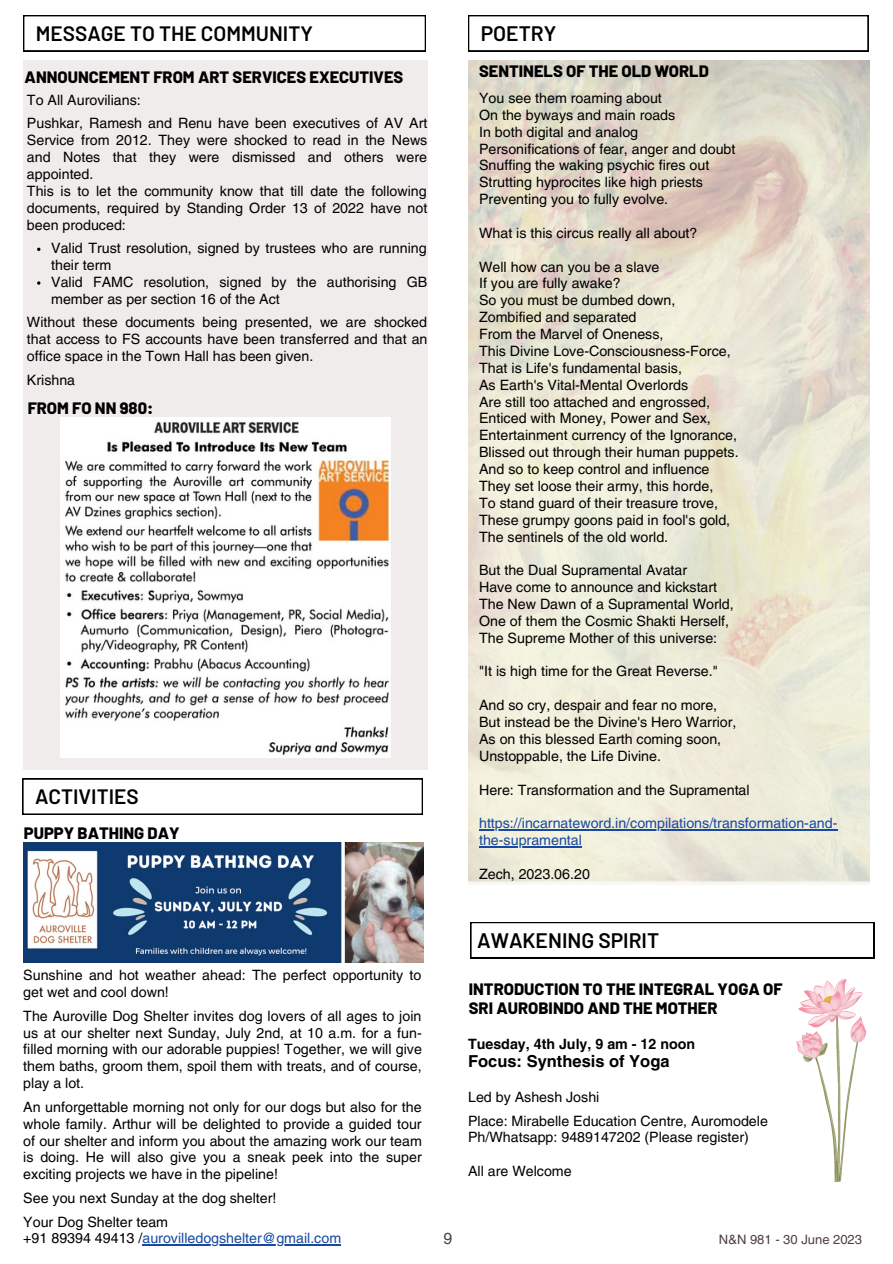
<style>
.page{position:relative;width:893px;height:1264px;background:#fff}
.page>*{position:absolute;margin:0;border:0;box-sizing:border-box;transform-origin:0 0}
.t1{font:600 21px "Barlow";color:#000}
.t2{font:600 20.85px "Barlow";color:#000}
.t3{font:800 16.5px "Barlow";color:#000}
.t4{font:700 16.5px "Helvetica LT Pro";color:#000}
.t5{font:16.05px "Helvetica LT Pro";color:#4e3e41}
.t6{font:14.25px/16.8px "Helvetica LT Pro";color:#000;text-align:justify}
.t7{font:14.25px/16.8px "Helvetica LT Pro";color:#1848a0}
.t8{font:700 14.25px "Helvetica LT Pro";color:#000}
.t9{font:13.05px "Helvetica LT Pro";color:#4e3e41}
.s1{color:#000}
</style>
<div class="page">
<svg style="left:23px;top:15px;width:403px;height:36px"></svg>
<div style="left:23px;top:60px;width:405px;height:709px;background:#f0eceb"></div>
<img style="left:61px;top:417px;width:329px;height:340px">
<svg style="left:37px;top:281px;width:3px;height:4px"></svg>
<svg style="left:468px;top:15px;width:400px;height:36px"></svg>
<img style="left:469px;top:60px;width:400px;height:824px">
<hr style="left:479px;top:829px;width:358px;height:1px;background:#1848a0">
<hr style="left:479px;top:846px;width:103px;height:1px;background:#1848a0">
<svg style="left:470px;top:922px;width:404px;height:36px"></svg>
<img style="left:796px;top:979px;width:69px;height:202px">
<svg style="left:22px;top:778px;width:401px;height:36px"></svg>
<img style="left:23px;top:842px;width:400px;height:120px">
<hr style="left:142px;top:1244px;width:199px;height:1px;background:#1848a0">
<p class="t2" style="left:36px;top:20px;width:278px">MESSAGE TO THE COMMUNITY</p>
<p class="t3" style="left:25px;top:66px;width:380px">ANNOUNCEMENT FROM ART SERVICES EXECUTIVES</p>
<p class="t6" style="left:27px;top:93px;width:115px">To All Aurovilians:</p>
<p class="t6" style="left:27px;top:116px;width:402px">Pushkar, Ramesh and Renu have been executives of AV Art Service from 2012. They were shocked to read in the News and Notes that they were dismissed and others were appointed.</p>
<p class="t6" style="left:27px;top:184px;width:402px">This is to let the community know that till date the following documents, required by Standing Order 13 of 2022 have not been produced:</p>
<p class="t6" style="left:51px;top:241px;width:377px">Valid Trust resolution, signed by trustees who are running their term</p>
<p class="t6" style="left:51px;top:275px;width:377px">Valid FAMC resolution, signed by the authorising GB member as per section 16 of the Act</p>
<p class="t6" style="left:27px;top:315px;width:402px">Without these documents being presented, we are shocked that access to FS accounts have been transferred and that an office space in the Town Hall has been given.</p>
<p class="t6" style="left:27px;top:373px;width:50px">Krishna</p>
<p class="t3" style="left:28px;top:397px;width:127px">FROM FO NN 980:</p>
<p class="t2" style="left:35px;top:783px;width:105px">ACTIVITIES</p>
<p class="t3" style="left:24px;top:822px;width:157px">PUPPY BATHING DAY</p>
<p class="t1" style="left:480px;top:20px;width:77px">POETRY</p>
<p class="t3" style="left:479px;top:60px;width:231px">SENTINELS OF THE OLD WORLD</p>
<p class="t6" style="left:479px;top:91px;width:184px">You see them roaming about</p>
<p class="t6" style="left:479px;top:108px;width:198px">On the byways and main roads</p>
<p class="t6" style="left:479px;top:125px;width:160px">In both digital and analog</p>
<p class="t6" style="left:479px;top:141px;width:258px">Personifications of fear, anger and doubt</p>
<p class="t6" style="left:479px;top:158px;width:232px">Snuffing the waking psychic fires out</p>
<p class="t6" style="left:479px;top:175px;width:225px">Strutting hyprocites like high priests</p>
<p class="t6" style="left:479px;top:192px;width:190px">Preventing you to fully evolve.</p>
<p class="t6" style="left:479px;top:226px;width:220px">What is this circus really all about?</p>
<p class="t6" style="left:479px;top:259px;width:182px">Well how can you be a slave</p>
<p class="t6" style="left:479px;top:276px;width:143px">If you are fully awake?</p>
<p class="t6" style="left:479px;top:293px;width:198px">So you must be dumbed down,</p>
<p class="t6" style="left:479px;top:310px;width:159px">Zombified and separated</p>
<p class="t6" style="left:479px;top:327px;width:186px">From the Marvel of Oneness,</p>
<p class="t6" style="left:479px;top:344px;width:253px">This Divine Love-Consciousness-Force,</p>
<p class="t6" style="left:479px;top:361px;width:204px">That is Life's fundamental basis,</p>
<p class="t6" style="left:479px;top:377px;width:211px">As Earth's Vital-Mental Overlords</p>
<p class="t6" style="left:479px;top:394px;width:232px">Are still too attached and engrossed,</p>
<p class="t6" style="left:479px;top:411px;width:233px">Enticed with Money, Power and Sex,</p>
<p class="t6" style="left:479px;top:428px;width:259px">Entertainment currency of the Ignorance,</p>
<p class="t6" style="left:479px;top:445px;width:261px">Blissed out through their human puppets.</p>
<p class="t6" style="left:479px;top:462px;width:232px">And so to keep control and influence</p>
<p class="t6" style="left:479px;top:479px;width:236px">They set loose their army, this horde,</p>
<p class="t6" style="left:479px;top:495px;width:240px">To stand guard of their treasure trove,</p>
<p class="t6" style="left:479px;top:512px;width:253px">These grumpy goons paid in fool's gold,</p>
<p class="t6" style="left:479px;top:529px;width:190px">The sentinels of the old world.</p>
<p class="t6" style="left:479px;top:563px;width:209px">But the Dual Supramental Avatar</p>
<p class="t6" style="left:479px;top:580px;width:240px">Have come to announce and kickstart</p>
<p class="t6" style="left:479px;top:597px;width:256px">The New Dawn of a Supramental World,</p>
<p class="t6" style="left:479px;top:613px;width:251px">One of them the Cosmic Shakti Herself,</p>
<p class="t6" style="left:479px;top:630px;width:239px">The Supreme Mother of this universe:</p>
<p class="t6" style="left:479px;top:664px;width:240px">"It is high time for the Great Reverse."</p>
<p class="t6" style="left:479px;top:698px;width:240px">And so cry, despair and fear no more,</p>
<p class="t6" style="left:479px;top:715px;width:259px">But instead be the Divine's Hero Warrior,</p>
<p class="t6" style="left:479px;top:732px;width:243px">As on this blessed Earth coming soon,</p>
<p class="t6" style="left:479px;top:748px;width:183px">Unstoppable, the Life Divine.</p>
<p class="t6" style="left:479px;top:782px;width:272px">Here: Transformation and the Supramental</p>
<p class="t7" style="left:479px;top:816px;width:360px">https://incarnateword.in/compilations/transformation-and&shy;the-supramental</p>
<p class="t6" style="left:479px;top:866px;width:112px">Zech, 2023.06.20</p>
<p class="t6" style="left:23px;top:968px;width:399px">Sunshine and hot weather ahead: The perfect opportunity to get wet and cool down!</p>
<p class="t6" style="left:23px;top:1008px;width:400px">The Auroville Dog Shelter invites dog lovers of all ages to join us at our shelter next Sunday, July 2nd, at 10 a.m. for a fun&shy;filled morning with our adorable puppies! Together, we will give them baths, groom them, spoil them with treats, and of course, play a lot.</p>
<p class="t6" style="left:23px;top:1099px;width:400px">An unforgettable morning not only for our dogs but also for the whole family. Arthur will be delighted to provide a guided tour of our shelter and inform you about the amazing work our team is doing. He will also give you a sneak peek into the super exciting projects we have in the pipeline!</p>
<p class="t6" style="left:23px;top:1190px;width:255px">See you next Sunday at the dog shelter!</p>
<p class="t6" style="left:23px;top:1214px;width:146px">Your Dog Shelter team</p>
<p class="t7" style="left:23px;top:1231px;width:319px"><span class="s1">+91 89394 49413 /</span>aurovilledogshelter@gmail.com</p>
<p class="t1" style="left:477px;top:926px;width:183px">AWAKENING SPIRIT</p>
<p class="t3" style="left:469px;top:978px;width:315px">INTRODUCTION TO THE INTEGRAL YOGA OF</p>
<p class="t3" style="left:469px;top:997px;width:250px">SRI AUROBINDO AND THE MOTHER</p>
<p class="t8" style="left:468px;top:1038px;width:228px">Tuesday, 4th July, 9 am - 12 noon</p>
<p class="t4" style="left:468px;top:1055px;width:203px">Focus: Synthesis of Yoga</p>
<p class="t6" style="left:468px;top:1089px;width:133px">Led by Ashesh Joshi</p>
<p class="t6" style="left:468px;top:1113px;width:301px">Place: Mirabelle Education Centre, Auromodele</p>
<p class="t6" style="left:468px;top:1130px;width:282px">Ph/Whatsapp: 9489147202 (Please register)</p>
<p class="t6" style="left:468px;top:1164px;width:105px">All are Welcome</p>
<p class="t5" style="left:443px;top:1232px;width:10px">9</p>
<p class="t9" style="left:718px;top:1234px;width:145px">N&amp;N 981 - 30 June 2023</p>
</div>
